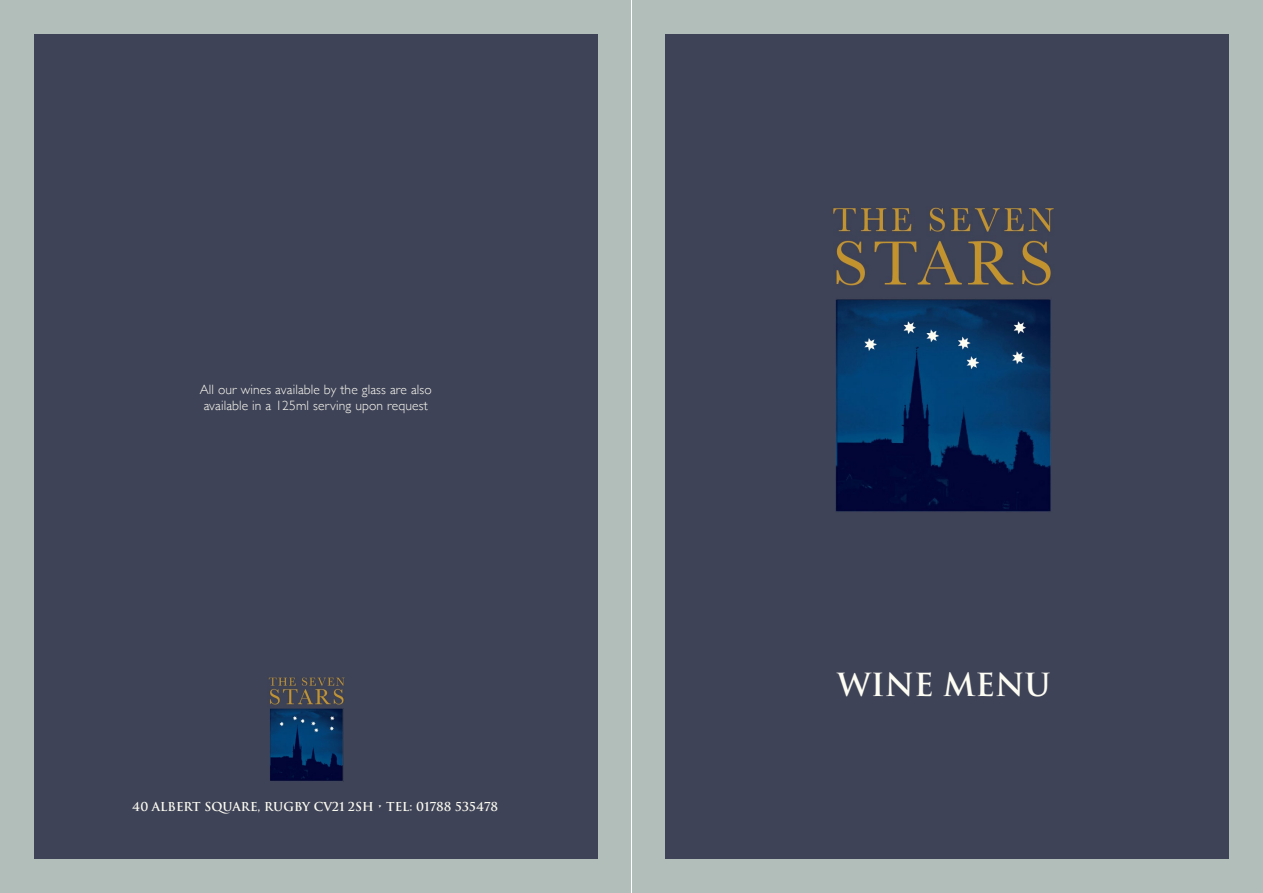
<style>
.page{position:relative;width:1263px;height:893px;background:#b1beba}
.page>*{position:absolute;margin:0;border:0;box-sizing:border-box;transform-origin:0 0}
.t1{font:700 31.05px "Trajan";color:#fefdf3}
.t2{font:300 13.5px/16.2px "Gill Sans";letter-spacing:.01em;color:#fefdf3}
.t3{font:700 12px "Trajan";color:#fefdf3}
</style>
<div class="page">
<div style="left:665px;top:34px;width:564px;height:825px;background:#3e4357"></div>
<img style="left:833px;top:207px;width:221px;height:79px">
<img style="left:836px;top:299px;width:215px;height:213px">
<hr style="left:631px;top:0;width:1px;height:893px;background:#fff">
<div style="left:34px;top:34px;width:563px;height:825px;background:#3e4357"></div>
<img style="left:268px;top:677px;width:76px;height:28px">
<img style="left:270px;top:708px;width:73px;height:73px">
<p class="t2" style="left:200px;top:381px;width:234px">All our wines available by the glass are also available in a 125ml serving upon request</p>
<p class="t3" style="left:132px;top:799px;width:368px">40 ALBERT SQUARE, RUGBY CV21 2SH • TEL: 01788 535478</p>
<h1 class="t1" style="left:837px;top:666px;width:215px">WINE MENU</h1>
</div>
